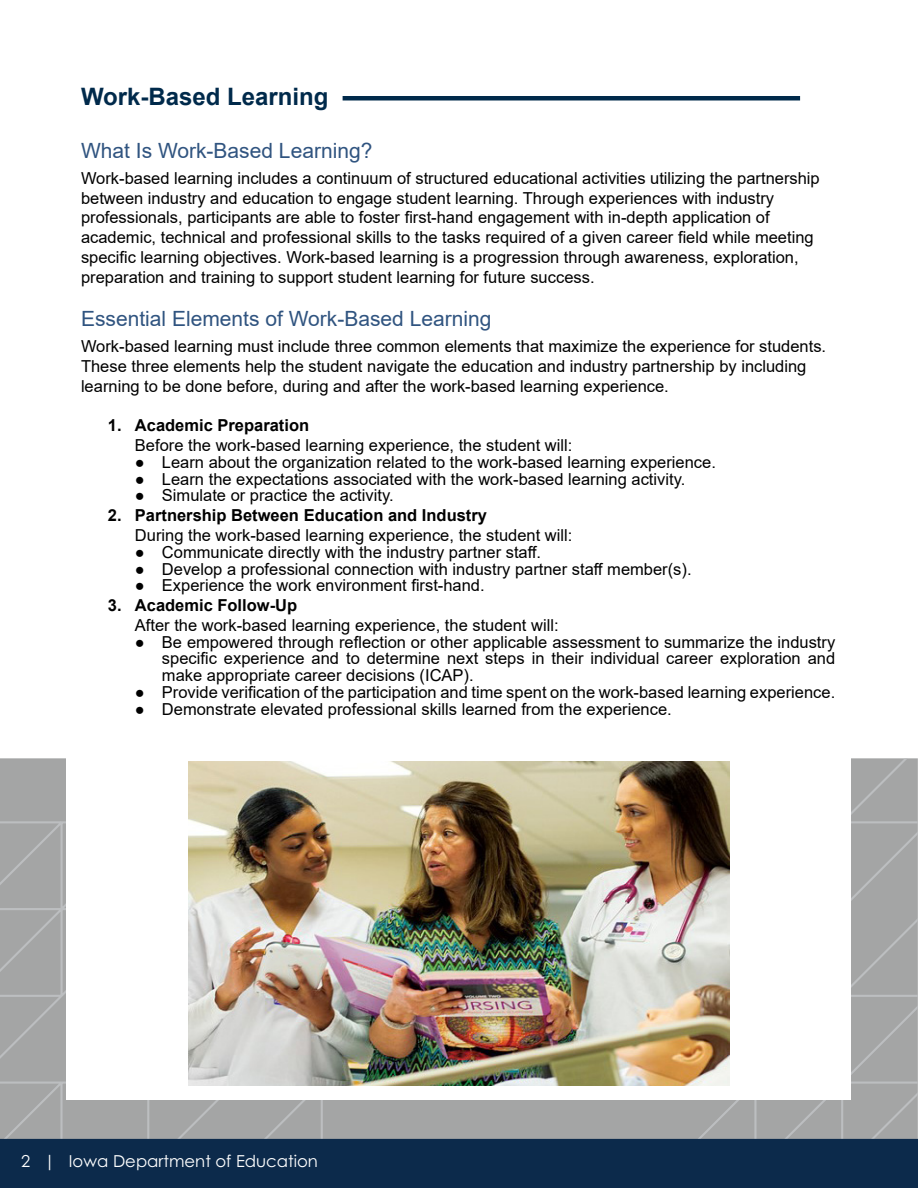
<style>
.page{position:relative;width:918px;height:1188px;background:#fff}
.page>*{position:absolute;margin:0;border:0;box-sizing:border-box;transform-origin:0 0}
.t1{font:700 24px "Arial";color:#002a4b}
.t2{font:21px "Arial";color:#305480}
.t3{font:16.5px/19.8px "Arial";color:#000}
.t4{font:700 16.5px "Arial";color:#000}
.t5{font:16.5px "Century Gothic Pro";color:#fff}
</style>
<div class="page">
<svg style="left:0;top:758px;width:232px;height:381px;background:#a6a7a7"></svg>
<div style="left:232px;top:758px;width:686px;height:381px;background:#a4a5a5"></div>
<div style="left:0;top:1139px;width:918px;height:49px;background:#0c2a4b"></div>
<div style="left:67px;top:88px;width:784px;height:1012px;background:#fff"></div>
<hr style="left:343px;top:96px;width:457px;height:4px;background:#002a4b">
<img style="left:188px;top:761px;width:542px;height:324px">
<h2 class="t1" style="left:81px;top:80px;width:249px">Work-Based Learning</h2>
<h3 class="t2" style="left:81px;top:136px;width:293px">What Is Work-Based Learning?</h3>
<p class="t3" style="left:81px;top:168px;width:740px">Work-based learning includes a continuum of structured educational activities utilizing the partnership between industry and education to engage student learning. Through experiences with industry professionals, participants are able to foster first-hand engagement with in-depth application of academic, technical and professional skills to the tasks required of a given career field while meeting specific learning objectives. Work-based learning is a progression through awareness, exploration, preparation and training to support student learning for future success.</p>
<h3 class="t2" style="left:81px;top:305px;width:412px">Essential Elements of Work-Based Learning</h3>
<p class="t3" style="left:81px;top:336px;width:747px">Work-based learning must include three common elements that maximize the experience for students.<br>These three elements help the student navigate the education and industry partnership by including learning to be done before, during and after the work-based learning experience.</p>
<h4 class="t4" style="left:108px;top:414px;width:203px">1. Academic Preparation</h4>
<p class="t3" style="left:135px;top:435px;width:439px">Before the work-based learning experience, the student will:</p>
<p class="t3" style="left:135px;top:452px;width:582px">● Learn about the organization related to the work-based learning experience.</p>
<p class="t3" style="left:135px;top:469px;width:552px">● Learn the expectations associated with the work-based learning activity.</p>
<p class="t3" style="left:135px;top:486px;width:260px">● Simulate or practice the activity.</p>
<p class="t4" style="left:108px;top:504px;width:381px">2. Partnership Between Education and Industry</p>
<p class="t3" style="left:135px;top:525px;width:439px">During the work-based learning experience, the student will:</p>
<p class="t3" style="left:135px;top:542px;width:408px">● Communicate directly with the industry partner staff.</p>
<p class="t3" style="left:135px;top:559px;width:558px">● Develop a professional connection with industry partner staff member(s).</p>
<p class="t3" style="left:135px;top:575px;width:351px">● Experience the work environment first-hand.</p>
<p class="t4" style="left:108px;top:594px;width:191px">3. Academic Follow-Up</p>
<p class="t3" style="left:135px;top:615px;width:425px">After the work-based learning experience, the student will:</p>
<p class="t3" style="left:162px;top:633px;width:675px;line-height:16.8px;text-align:justify;text-indent:-27px">● Be empowered through reflection or other applicable assessment to summarize the industry specific experience and to determine next steps in their individual career exploration and make appropriate career decisions (ICAP).</p>
<p class="t3" style="left:135px;top:682px;width:702px">● Provide verification of the participation and time spent on the work-based learning experience.</p>
<p class="t3" style="left:135px;top:699px;width:538px">● Demonstrate elevated professional skills learned from the experience.</p>
<p class="t5" style="left:21px;top:1150px;width:298px">2 | Iowa Department of Education</p>
</div>
